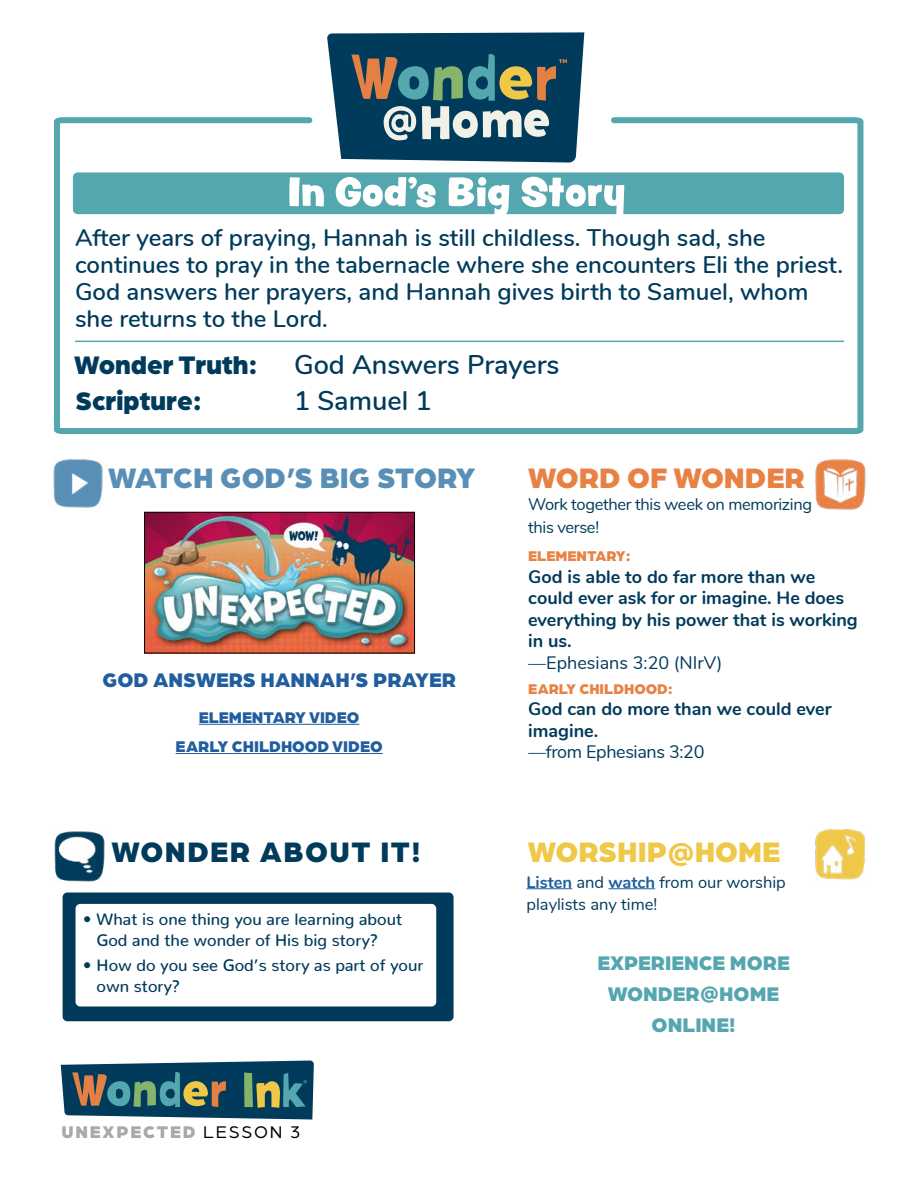
<style>
.page{position:relative;width:918px;height:1188px;background:#fff}
.page>*{position:absolute;margin:0;border:0;box-sizing:border-box;transform-origin:0 0}
.t1{font:900 30px "Arboria";letter-spacing:-.005em;color:#598fb6}
.t2{font:900 30px "Arboria";letter-spacing:.05em;color:#003b5b}
.t3{font:900 30px "Arboria";color:#e88244}
.t4{font:900 30px "Arboria";color:#efc848}
.t5{font:600 27px "Nunito";color:#003b5b}
.t6{font:900 27px "Arboria";color:#003b5b}
.t7{font:600 24px/27px "Nunito";color:#003b5b}
.t8{font:900 21px/30.8px "Arboria";color:#54a6af;text-align:center}
.t9{font:900 21px "Arboria";color:#215e9e}
.t10{font:700 18px/21.6px "Nunito";color:#003b5b}
.t11{font:18px "Nunito";letter-spacing:-.01em;color:#003b5b}
.t12{font:900 18px "Arboria";letter-spacing:.1em;color:#a7a9ac}
.t13{font:500 16.5px/21px "Nunito";color:#003b5b}
.t14{font:16.5px/22.5px "Nunito";color:#003b5b}
.t15{font:16.5px/22.5px "Nunito";letter-spacing:-.02em;color:#003b5b}
.t16{font:900 16.5px/29.2px "Arboria";color:#215e9e;text-align:center}
.t17{font:900 15px "Arboria";color:#e88244}
.s1{font-weight:400;color:#000}
.s2{font-weight:700;color:#215e9e}
</style>
<div class="page">
<img style="left:815px;top:459px;width:51px;height:51px">
<img style="left:53px;top:459px;width:50px;height:49px">
<img style="left:815px;top:829px;width:50px;height:51px">
<svg style="left:61px;top:1061px;width:253px;height:59px;background:#3d656d"></svg>
<svg style="left:54px;top:117px;width:810px;height:317px"></svg>
<hr style="left:199px;top:724px;width:160px;height:1px;background:#215e9e">
<hr style="left:176px;top:753px;width:207px;height:1px;background:#215e9e">
<img style="left:54px;top:831px;width:51px;height:51px">
<div style="left:63px;top:892px;width:391px;height:129px;background:#003b5b;border-radius:5px"></div>
<div style="left:76px;top:904px;width:360px;height:102px;background:#fff;border-radius:5px"></div>
<div style="left:73px;top:172px;width:771px;height:42px;background:#54a6af;border-radius:5px"></div>
<svg style="left:289px;top:177px;width:335px;height:39px"></svg>
<hr style="left:75px;top:341px;width:769px;height:1px;background:#54a6af">
<svg style="left:327px;top:32px;width:257px;height:131px;background:#3c6575"></svg>
<hr style="left:526px;top:888px;width:46px;height:1px;background:#215e9e">
<hr style="left:609px;top:888px;width:46px;height:1px;background:#215e9e">
<img style="left:146px;top:514px;width:267px;height:137px">
<div style="left:144px;top:512px;width:271px;height:141px;border:1px solid #000"></div>
<p class="t7" style="left:75px;top:222px;width:770px">After years of praying, Hannah is still childless. Though sad, she continues to pray in the tabernacle where she encounters Eli the priest.<br>God answers her prayers, and Hannah gives birth to Samuel, whom she returns to the Lord.</p>
<p class="t6" style="left:74px;top:345px;width:185px">Wonder Truth:</p>
<p class="t5" style="left:294px;top:345px;width:267px">God Answers Prayers</p>
<p class="t6" style="left:75px;top:382px;width:128px">Scripture:</p>
<p class="t5" style="left:294px;top:381px;width:139px">1 Samuel 1</p>
<p class="t1" style="left:108px;top:457px;width:369px">WATCH GOD’S BIG STORY</p>
<p class="t3" style="left:528px;top:457px;width:278px">WORD OF WONDER</p>
<p class="t9" style="left:102px;top:665px;width:355px">GOD ANSWERS HANNAH’S PRAYER</p>
<p class="t16" style="left:176px;top:701px;width:209px">ELEMENTARY VIDEO<br>EARLY CHILDHOOD VIDEO</p>
<p class="t2" style="left:111px;top:830px;width:311px">WONDER ABOUT IT!</p>
<p class="t13" style="left:97px;top:906px;width:307px;text-indent:-13px">• What is one thing you are learning about<br>God and the wonder of His big story?</p>
<p class="t13" style="left:97px;top:953px;width:328px;text-indent:-13px">• How do you see God’s story as part of your own story?</p>
<p class="t12" style="left:61px;top:1119px;width:240px">UNEXPECTED <span class="s1">LESSON 3</span></p>
<p class="t15" style="left:528px;top:492px;width:285px">Work together this week on memorizing this verse!</p>
<p class="t17" style="left:528px;top:545px;width:104px">ELEMENTARY:</p>
<p class="t10" style="left:528px;top:564px;width:331px">God is able to do far more than we could ever ask for or imagine. He does everything by his power that is working in us.</p>
<p class="t11" style="left:528px;top:649px;width:196px">—Ephesians 3:20 (NIrV)</p>
<p class="t17" style="left:528px;top:678px;width:146px">EARLY CHILDHOOD:</p>
<p class="t10" style="left:528px;top:697px;width:305px">God can do more than we could ever imagine.</p>
<p class="t11" style="left:528px;top:739px;width:178px">—from Ephesians 3:20</p>
<p class="t4" style="left:528px;top:830px;width:254px">WORSHIP@HOME</p>
<p class="t14" style="left:526px;top:870px;width:261px"><span class="s2">Listen</span> and <span class="s2">watch</span> from our worship playlists any time!</p>
<p class="t8" style="left:597px;top:946px;width:194px">EXPERIENCE MORE<br>WONDER@HOME<br>ONLINE!</p>
</div>
